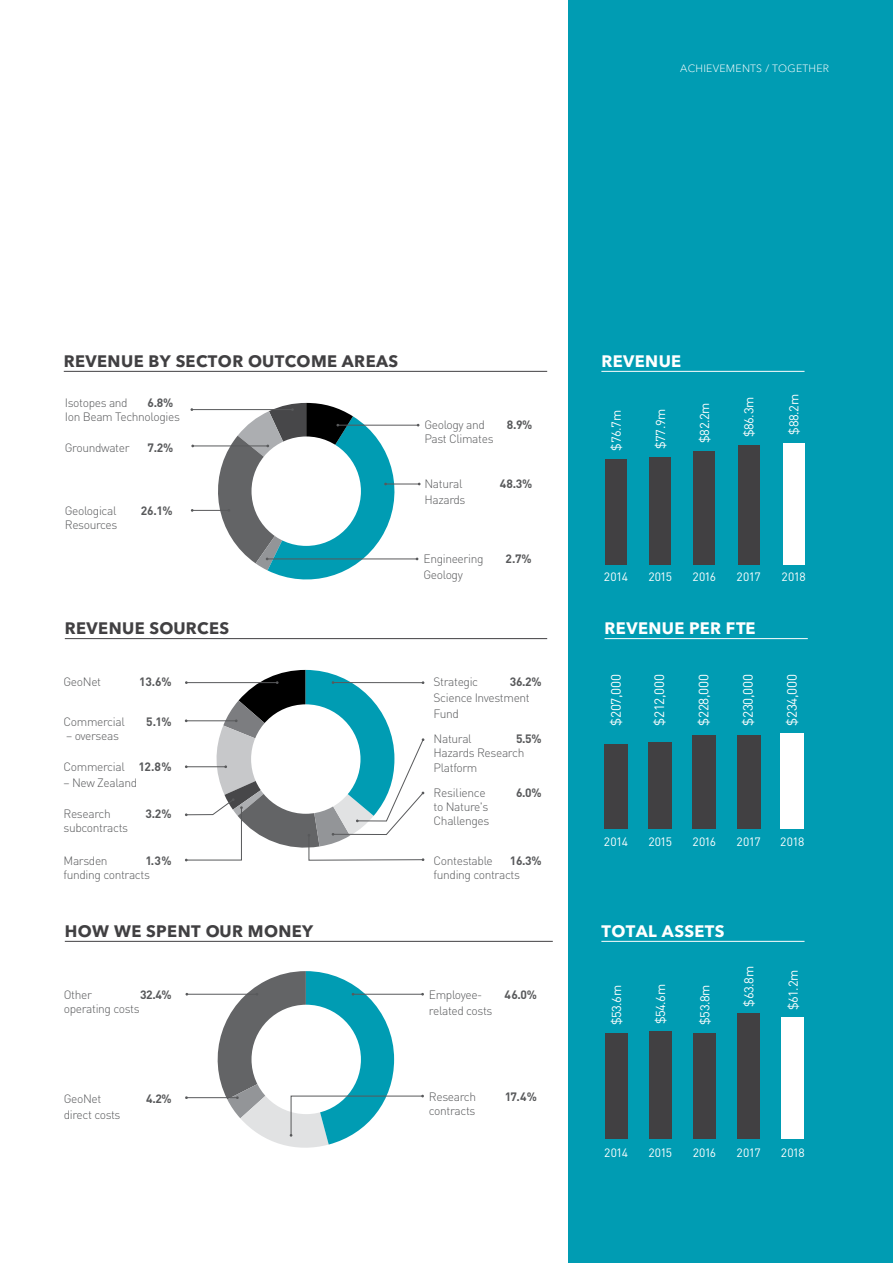
<style>
.page{position:relative;width:893px;height:1263px;background:#fff}
.page>*{position:absolute;margin:0;border:0;box-sizing:border-box;transform-origin:0 0}
.t1{font:700 16.5px "Avenir Next LT Pro";letter-spacing:.025em;color:#414042}
.t2{font:700 16.5px "Avenir Next LT Pro";letter-spacing:.025em;color:#fff}
.t3{font:13.5px "DIN";letter-spacing:-.02em;color:#fff}
.t4{font:12.9px "DIN";letter-spacing:-.03em;color:#fff}
.t5{font:300 12px/14.2px "DIN";letter-spacing:-.03em;color:#58595b}
.t6{font:700 12px "DIN";letter-spacing:-.025em;color:#58595b}
.t7{font:12px "DIN";letter-spacing:-.05em;color:#fff}
.t8{font:300 10.5px "Avenir Next LT Pro";letter-spacing:.025em;color:#fff}
.s1{font-weight:700}
</style>
<div class="page">
<div style="left:568px;top:0;width:325px;height:1263px;background:#009cb3"></div>
<hr style="left:65px;top:941px;width:488px;height:1px;background:#414042">
<hr style="left:65px;top:638px;width:482px;height:1px;background:#414042">
<hr style="left:64px;top:371px;width:483px;height:1px;background:#414042">
<hr style="left:193px;top:446px;width:75px;height:1px;background:#58595b">
<hr style="left:192px;top:409px;width:100px;height:1px;background:#58595b">
<hr style="left:192px;top:510px;width:37px;height:1px;background:#58595b">
<hr style="left:267px;top:559px;width:150px;height:1px;background:#58595b">
<hr style="left:386px;top:484px;width:33px;height:1px;background:#58595b">
<hr style="left:338px;top:425px;width:80px;height:1px;background:#58595b">
<svg style="left:206px;top:403px;width:201px;height:177px"></svg>
<hr style="left:186px;top:1097px;width:51px;height:1px;background:#58595b">
<svg style="left:185px;top:670px;width:239px;height:191px"></svg>
<hr style="left:601px;top:941px;width:203px;height:1px;background:#fff">
<hr style="left:601px;top:371px;width:203px;height:1px;background:#fff">
<hr style="left:187px;top:994px;width:70px;height:1px;background:#58595b">
<svg style="left:205px;top:971px;width:219px;height:177px"></svg>
<div style="left:605px;top:1034px;width:22px;height:105px;background:#414042"></div>
<div style="left:605px;top:459px;width:22px;height:106px;background:#414042"></div>
<div style="left:649px;top:1032px;width:23px;height:107px;background:#414042"></div>
<div style="left:649px;top:457px;width:22px;height:108px;background:#414042"></div>
<div style="left:693px;top:1033px;width:23px;height:106px;background:#414042"></div>
<div style="left:693px;top:451px;width:22px;height:114px;background:#414042"></div>
<div style="left:737px;top:1013px;width:23px;height:126px;background:#414042"></div>
<div style="left:781px;top:1017px;width:23px;height:122px;background:#fff"></div>
<div style="left:738px;top:445px;width:21px;height:120px;background:#414042"></div>
<div style="left:783px;top:443px;width:21px;height:122px;background:#fff"></div>
<hr style="left:605px;top:638px;width:203px;height:1px;background:#fff">
<div style="left:605px;top:744px;width:23px;height:85px;background:#414042"></div>
<div style="left:648px;top:742px;width:24px;height:87px;background:#414042"></div>
<div style="left:693px;top:736px;width:23px;height:93px;background:#414042"></div>
<div style="left:737px;top:735px;width:23px;height:94px;background:#414042"></div>
<div style="left:781px;top:733px;width:23px;height:96px;background:#fff"></div>
<p class="t8" style="left:680px;top:60px;width:150px">ACHIEVEMENTS / TOGETHER</p>
<h1 class="t1" style="left:64px;top:347px;width:336px">REVENUE BY SECTOR OUTCOME AREAS</h1>
<p class="t5" style="left:65px;top:395px;width:64px">Isotopes and</p>
<p class="t6" style="left:148px;top:394px;width:27px">6.8%</p>
<p class="t5" style="left:65px;top:409px;width:117px">Ion Beam Technologies</p>
<p class="t5" style="left:65px;top:440px;width:66px">Groundwater</p>
<p class="t6" style="left:148px;top:439px;width:27px">7.2%</p>
<p class="t5" style="left:65px;top:503px;width:53px">Geological</p>
<p class="t6" style="left:141px;top:502px;width:34px">26.1%</p>
<p class="t5" style="left:65px;top:517px;width:54px">Resources</p>
<h1 class="t1" style="left:65px;top:614px;width:166px">REVENUE SOURCES</h1>
<p class="t5" style="left:424px;top:417px;width:62px">Geology and</p>
<p class="t6" style="left:507px;top:417px;width:27px">8.9%</p>
<p class="t5" style="left:424px;top:431px;width:71px">Past Climates</p>
<p class="t5" style="left:424px;top:476px;width:40px">Natural</p>
<p class="t6" style="left:500px;top:476px;width:34px">48.3%</p>
<p class="t5" style="left:424px;top:492px;width:43px">Hazards</p>
<p class="t5" style="left:423px;top:551px;width:61px">Engineering</p>
<p class="t6" style="left:506px;top:551px;width:27px">2.7%</p>
<p class="t5" style="left:423px;top:567px;width:41px">Geology</p>
<p class="t5" style="left:64px;top:674px;width:39px">GeoNet</p>
<p class="t6" style="left:139px;top:674px;width:34px">13.6%</p>
<p class="t5" style="left:434px;top:674px;width:46px">Strategic</p>
<p class="t6" style="left:510px;top:674px;width:33px">36.2%</p>
<p class="t5" style="left:434px;top:689px;width:98px;line-height:15.6px">Science Investment<br>Fund</p>
<p class="t5" style="left:64px;top:714px;width:63px">Commercial</p>
<p class="t6" style="left:146px;top:713px;width:27px">5.1%</p>
<p class="t5" style="left:66px;top:728px;width:54px">– overseas</p>
<p class="t5" style="left:434px;top:731px;width:40px">Natural</p>
<p class="t6" style="left:516px;top:731px;width:27px">5.5%</p>
<p class="t5" style="left:434px;top:745px;width:92px">Hazards Research<br>Platform</p>
<p class="t5" style="left:434px;top:785px;width:54px">Resilience</p>
<p class="t6" style="left:516px;top:784px;width:27px">6.0%</p>
<p class="t5" style="left:434px;top:799px;width:57px">to Nature's<br>Challenges</p>
<p class="t5" style="left:434px;top:853px;width:61px">Contestable</p>
<p class="t6" style="left:510px;top:852px;width:33px">16.3%</p>
<p class="t5" style="left:434px;top:867px;width:88px">funding contracts</p>
<p class="t5" style="left:64px;top:759px;width:109px">Commercial <span class="s1">12.8%</span></p>
<p class="t5" style="left:64px;top:775px;width:75px">– New Zealand</p>
<p class="t5" style="left:64px;top:806px;width:49px">Research</p>
<p class="t6" style="left:146px;top:806px;width:27px">3.2%</p>
<p class="t5" style="left:64px;top:820px;width:66px">subcontracts</p>
<p class="t5" style="left:64px;top:853px;width:46px">Marsden</p>
<p class="t6" style="left:146px;top:852px;width:28px">1.3%</p>
<p class="t5" style="left:64px;top:867px;width:88px">funding contracts</p>
<h1 class="t1" style="left:65px;top:917px;width:250px">HOW WE SPENT OUR MONEY</h1>
<p class="t5" style="left:64px;top:987px;width:30px">Other</p>
<p class="t6" style="left:140px;top:987px;width:33px">32.4%</p>
<p class="t5" style="left:64px;top:1001px;width:77px">operating costs</p>
<p class="t5" style="left:64px;top:1091px;width:39px">GeoNet</p>
<p class="t6" style="left:146px;top:1091px;width:27px">4.2%</p>
<p class="t5" style="left:64px;top:1107px;width:58px">direct costs</p>
<p class="t5" style="left:429px;top:987px;width:55px">Employee-</p>
<p class="t6" style="left:505px;top:987px;width:34px">46.0%</p>
<p class="t5" style="left:429px;top:1003px;width:65px">related costs</p>
<p class="t5" style="left:429px;top:1089px;width:49px">Research</p>
<p class="t6" style="left:505px;top:1088px;width:34px">17.4%</p>
<p class="t5" style="left:429px;top:1103px;width:48px">contracts</p>
<h1 class="t2" style="left:601px;top:347px;width:81px">REVENUE</h1>
<p class="t4" style="left:609px;top:451px;width:42px;rotate:-90deg">$76.7m</p>
<p class="t4" style="left:653px;top:449px;width:42px;rotate:-90deg">$77.9m</p>
<p class="t4" style="left:697px;top:443px;width:42px;rotate:-90deg">$82.2m</p>
<p class="t4" style="left:741px;top:437px;width:42px;rotate:-90deg">$86.3m</p>
<p class="t4" style="left:786px;top:435px;width:42px;rotate:-90deg">$88.2m</p>
<p class="t7" style="left:604px;top:570px;width:26px">2014</p>
<p class="t7" style="left:648px;top:570px;width:25px">2015</p>
<p class="t7" style="left:693px;top:570px;width:25px">2016</p>
<p class="t7" style="left:736px;top:570px;width:26px">2017</p>
<p class="t7" style="left:781px;top:570px;width:26px">2018</p>
<h1 class="t2" style="left:605px;top:614px;width:152px">REVENUE PER FTE</h1>
<p class="t3" style="left:608px;top:726px;width:54px;rotate:-90deg">$207,000</p>
<p class="t3" style="left:652px;top:726px;width:54px;rotate:-90deg">$212,000</p>
<p class="t3" style="left:696px;top:726px;width:54px;rotate:-90deg">$228,000</p>
<p class="t3" style="left:740px;top:726px;width:54px;rotate:-90deg">$230,000</p>
<p class="t3" style="left:784px;top:726px;width:54px;rotate:-90deg">$234,000</p>
<p class="t7" style="left:604px;top:834px;width:26px">2014</p>
<p class="t7" style="left:648px;top:834px;width:25px">2015</p>
<p class="t7" style="left:693px;top:834px;width:25px">2016</p>
<p class="t7" style="left:736px;top:834px;width:26px">2017</p>
<p class="t7" style="left:780px;top:834px;width:26px">2018</p>
<h1 class="t2" style="left:601px;top:917px;width:125px">TOTAL ASSETS</h1>
<p class="t4" style="left:609px;top:1025px;width:42px;rotate:-90deg">$53.6m</p>
<p class="t4" style="left:653px;top:1024px;width:42px;rotate:-90deg">$54.6m</p>
<p class="t4" style="left:697px;top:1025px;width:42px;rotate:-90deg">$53.8m</p>
<p class="t4" style="left:742px;top:1006px;width:42px;rotate:-90deg">$63.8m</p>
<p class="t4" style="left:786px;top:1010px;width:42px;rotate:-90deg">$61.2m</p>
<p class="t7" style="left:604px;top:1145px;width:26px">2014</p>
<p class="t7" style="left:648px;top:1145px;width:25px">2015</p>
<p class="t7" style="left:693px;top:1145px;width:25px">2016</p>
<p class="t7" style="left:737px;top:1145px;width:26px">2017</p>
<p class="t7" style="left:781px;top:1145px;width:26px">2018</p>
</div>
